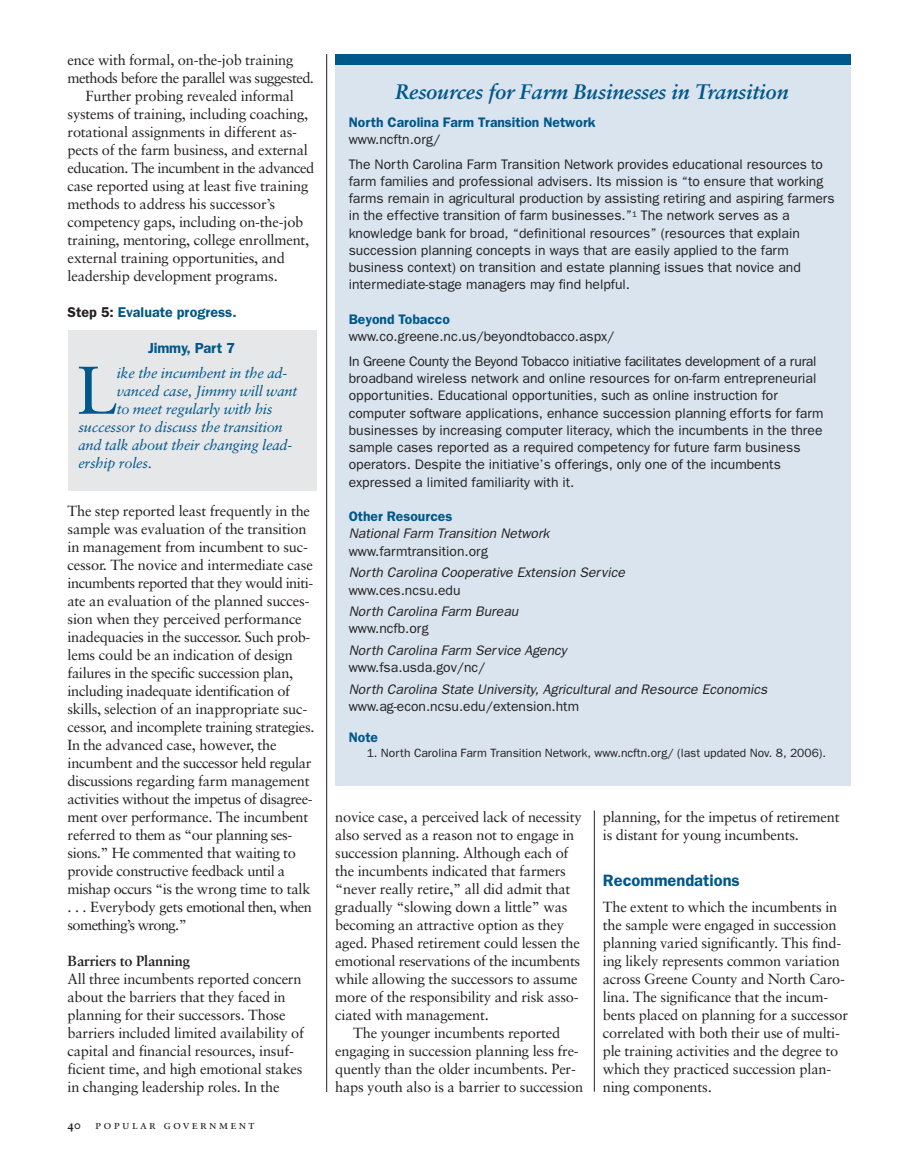
<style>
.page{position:relative;width:905px;height:1175px;background:#fff}
.page>*{position:absolute;margin:0;border:0;box-sizing:border-box;transform-origin:0 0}
.t1{font:67.5px "Sabon";color:#005789}
.t2{font:italic 700 21px "Sabon";letter-spacing:-.01em;color:#005789}
.t3{font:600 16.5px "Franklin Gothic";color:#005789}
.t4{font:14.7px/18px "Sabon";letter-spacing:-.015em;color:#231f20}
.t5{font:italic 14.7px "Sabon";letter-spacing:-.015em;color:#005789}
.t6{font:14.7px "Sabon";letter-spacing:-.035em;color:#231f20}
.t7{font:700 14.7px "Sabon";letter-spacing:-.015em;color:#231f20}
.t8{font:600 14.7px "Franklin Gothic";letter-spacing:-.015em;color:#005789}
.t9{font:600 14.25px "Franklin Gothic";color:#005789}
.t10{font:13.8px/17.2px "Franklin Gothic";color:#231f20}
.t11{font:italic 13.8px "Franklin Gothic";color:#231f20}
.t12{font:13.8px/24.8px "Franklin Gothic";letter-spacing:-.02em;color:#231f20}
.t13{font:600 13.8px "Franklin Gothic";color:#005789}
.t14{font:12.15px "Sabon Roman SC";letter-spacing:.185em;color:#231f20}
.t15{font:12px "Franklin Gothic";color:#231f20}
.s1{color:#231f20}
.s2{font-family:"Sabon Bold Os F"}
</style>
<div class="page">
<div style="left:68px;top:330px;width:248px;height:160px;background:#e6e7e9"></div>
<div style="left:335px;top:54px;width:515px;height:732px;background:#d9e4ef"></div>
<div style="left:335px;top:54px;width:515px;height:10px;background:#005789"></div>
<hr style="left:326px;top:54px;width:1px;height:1038px;background:#231f20">
<hr style="left:594px;top:810px;width:1px;height:281px;background:#231f20">
<p class="t4" style="left:68px;top:52px;width:227px">ence with formal, on-the-job training</p>
<p class="t6" style="left:68px;top:72px;width:248px">methods before the parallel was suggested.</p>
<p class="t4" style="left:86px;top:88px;width:210px">Further probing revealed informal</p>
<p class="t4" style="left:68px;top:106px;width:242px">systems of training, including coaching,</p>
<p class="t4" style="left:68px;top:124px;width:231px">rotational assignments in different as-</p>
<p class="t4" style="left:68px;top:142px;width:242px">pects of the farm business, and external</p>
<p class="t6" style="left:68px;top:162px;width:248px">education. The incumbent in the advanced</p>
<p class="t4" style="left:68px;top:178px;width:242px">case reported using at least five training</p>
<p class="t4" style="left:68px;top:196px;width:209px">methods to address his successor’s</p>
<p class="t4" style="left:68px;top:214px;width:237px">competency gaps, including on-the-job</p>
<p class="t4" style="left:68px;top:232px;width:243px">training, mentoring, college enrollment,</p>
<p class="t4" style="left:68px;top:250px;width:219px">external training opportunities, and</p>
<p class="t4" style="left:68px;top:268px;width:212px">leadership development programs.</p>
<p class="t9" style="left:68px;top:304px;width:171px"><span class="s1">Step 5:</span> Evaluate progress.</p>
<p class="t8" style="left:148px;top:340px;width:88px">Jimmy, Part 7</p>
<h1 class="t1" style="left:76px;top:362px;width:43px">L</h1>
<p class="t5" style="left:117px;top:366px;width:172px">ike the incumbent in the ad-</p>
<p class="t5" style="left:117px;top:384px;width:182px">vanced case, Jimmy will want</p>
<p class="t5" style="left:117px;top:402px;width:157px">to meet regularly with his</p>
<p class="t5" style="left:78px;top:420px;width:206px">successor to discuss the transition</p>
<p class="t5" style="left:78px;top:438px;width:215px">and talk about their changing lead-</p>
<p class="t5" style="left:78px;top:456px;width:75px">ership roles.</p>
<p class="t4" style="left:68px;top:503px;width:248px">The step reported least frequently in the sample was evaluation of the transition in management from incumbent to suc&shy;cessor. The novice and intermediate case incumbents reported that they would initi&shy;ate an evaluation of the planned succes&shy;sion when they perceived performance inadequacies in the successor. Such prob&shy;lems could be an indication of design failures in the specific succession plan, including inadequate identification of skills, selection of an inappropriate suc&shy;cessor, and incomplete training strategies.<br>In the advanced case, however, the incumbent and the successor held regular discussions regarding farm management activities without the impetus of disagree&shy;ment over performance. The incumbent referred to them as “our planning ses&shy;sions.” He commented that waiting to provide constructive feedback until a mishap occurs “is the wrong time to talk . . . Everybody gets emotional then, when something’s wrong.”</p>
<p class="t7" style="left:68px;top:954px;width:124px">Barriers to Planning</p>
<p class="t4" style="left:68px;top:971px;width:238px">All three incumbents reported concern about the barriers that they faced in planning for their successors. Those barriers included limited availability of capital and financial resources, insuf&shy;ficient time, and high emotional stakes in changing leadership roles. In the</p>
<p class="t14" style="left:68px;top:1119px;width:188px"><span class="s2">40</span> popular government</p>
<h2 class="t2" style="left:395px;top:82px;width:395px">Resources for Farm Businesses in Transition</h2>
<p class="t13" style="left:349px;top:114px;width:248px">North Carolina Farm Transition Network</p>
<p class="t10" style="left:349px;top:127px;width:476px;line-height:24.8px">www.ncftn.org/<br>The North Carolina Farm Transition Network provides educational resources to</p>
<p class="t10" style="left:349px;top:172px;width:487px">farm families and professional advisers. Its mission is “to ensure that working farms remain in agricultural production by assisting retiring and aspiring farmers in the effective transition of farm businesses.”<sup>1</sup> The network serves as a knowledge bank for broad, “definitional resources” (resources that explain succession planning concepts in ways that are easily applied to the farm business context) on transition and estate planning issues that novice and intermediate-stage managers may find helpful.</p>
<p class="t13" style="left:349px;top:311px;width:103px">Beyond Tobacco</p>
<p class="t12" style="left:349px;top:324px;width:469px">www.co.greene.nc.us/beyondtobacco.aspx/<br>In Greene County the Beyond Tobacco initiative facilitates development of a rural</p>
<p class="t10" style="left:349px;top:370px;width:476px">broadband wireless network and online resources for on-farm entrepreneurial opportunities. Educational opportunities, such as online instruction for computer software applications, enhance succession planning efforts for farm businesses by increasing computer literacy, which the incumbents in the three sample cases reported as a required competency for future farm business operators. Despite the initiative’s offerings, only one of the incumbents expressed a limited familiarity with it.</p>
<p class="t13" style="left:349px;top:508px;width:105px">Other Resources</p>
<p class="t11" style="left:349px;top:525px;width:202px">National Farm Transition Network</p>
<p class="t10" style="left:349px;top:542px;width:141px">www.farmtransition.org</p>
<p class="t11" style="left:349px;top:564px;width:278px">North Carolina Cooperative Extension Service</p>
<p class="t10" style="left:349px;top:581px;width:113px">www.ces.ncsu.edu</p>
<p class="t11" style="left:349px;top:603px;width:171px">North Carolina Farm Bureau</p>
<p class="t10" style="left:349px;top:620px;width:82px">www.ncfb.org</p>
<p class="t11" style="left:349px;top:642px;width:219px">North Carolina Farm Service Agency</p>
<p class="t10" style="left:349px;top:659px;width:138px">www.fsa.usda.gov/nc/</p>
<p class="t11" style="left:349px;top:681px;width:420px">North Carolina State University, Agricultural and Resource Economics</p>
<p class="t10" style="left:349px;top:697px;width:232px">www.ag-econ.ncsu.edu/extension.htm</p>
<p class="t13" style="left:349px;top:728px;width:31px">Note</p>
<p class="t15" style="left:367px;top:745px;width:461px">1. North Carolina Farm Transition Network, www.ncftn.org/ (last updated Nov. 8, 2006).</p>
<p class="t4" style="left:335px;top:808px;width:248px">novice case, a perceived lack of necessity also served as a reason not to engage in succession planning. Although each of the incumbents indicated that farmers “never really retire,” all did admit that gradually “slowing down a little” was becoming an attractive option as they aged. Phased retirement could lessen the emotional reservations of the incumbents while allowing the successors to assume more of the responsibility and risk asso&shy;ciated with management.</p>
<p class="t4" style="left:335px;top:1024px;width:249px;text-align:center">The younger incumbents reported engaging in succession planning less fre&shy;quently than the older incumbents. Per&shy;haps youth also is a barrier to succession</p>
<p class="t4" style="left:603px;top:808px;width:238px">planning, for the impetus of retirement is distant for young incumbents.</p>
<p class="t3" style="left:603px;top:871px;width:138px">Recommendations</p>
<p class="t4" style="left:603px;top:899px;width:247px">The extent to which the incumbents in the sample were engaged in succession planning varied significantly. This find&shy;ing likely represents common variation across Greene County and North Caro&shy;lina. The significance that the incum&shy;bents placed on planning for a successor correlated with both their use of multi&shy;ple training activities and the degree to which they practiced succession plan&shy;ning components.</p>
</div>
